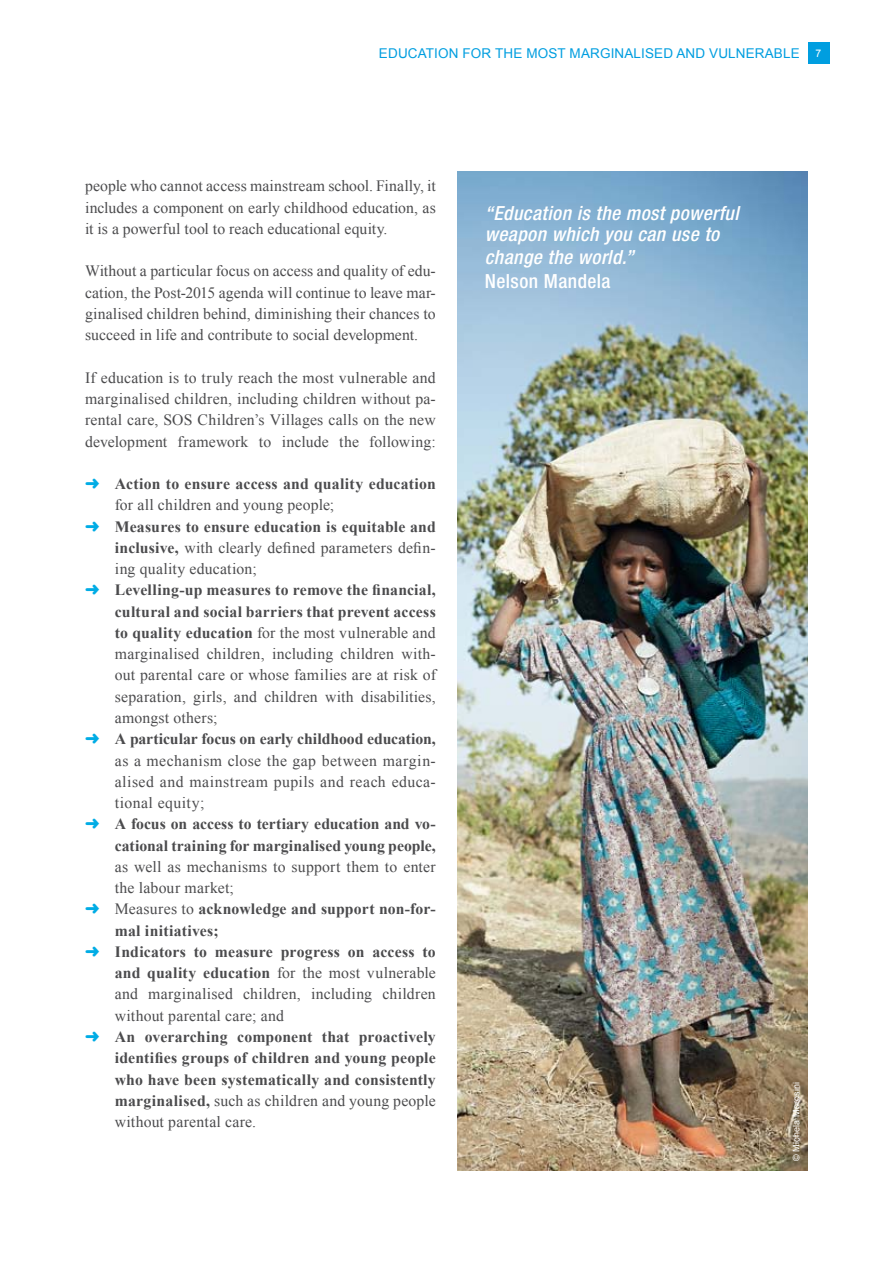
<style>
.page{position:relative;width:893px;height:1263px;background:#fff}
.page>*{position:absolute;margin:0;border:0;box-sizing:border-box;transform-origin:0 0}
.t1{font:italic 500 condensed 19.5px/21px "Helvetica Neue LT Std";letter-spacing:.025em;color:#fff}
.t2{font:500 condensed 19.5px "Helvetica Neue LT Std";letter-spacing:.025em;color:#fff}
.t3{font:15.75px/21.3px "Times New Roman";letter-spacing:.01em;color:#4b4b4d;text-align:justify}
.t4{font:700 15.75px/21.3px "Times New Roman";letter-spacing:.005em;color:#4b4b4d}
.t5{font:13.5px "Arial";letter-spacing:.01em;color:#009ee0}
.t6{font:10.5px "Arial";color:#fff}
.t7{font:9px "Arial";color:#fff}
.s1{font-weight:700}
.s2{font-weight:400}
</style>
<div class="page">
<img style="left:457px;top:171px;width:351px;height:999px">
<div style="left:808px;top:43px;width:21px;height:21px;background:#009ee0"></div>
<p class="t5" style="left:379px;top:45px;width:422px">EDUCATION FOR THE MOST MARGINALISED AND VULNERABLXXXE</p>
<p class="t6" style="left:816px;top:46px;width:7px">7</p>
<p class="t3" style="left:85px;top:175px;width:352px">people who cannot access mainstream school. Finally, it includes a component on early childhood education, as it is a powerful tool to reach educational equity.</p>
<p class="t3" style="left:85px;top:260px;width:352px">Without a particular focus on access and quality of edu&shy;cation, the Post-2015 agenda will continue to leave mar&shy;ginalised children behind, diminishing their chances to succeed in life and contribute to social development.</p>
<p class="t3" style="left:85px;top:367px;width:352px">If education is to truly reach the most vulnerable and marginalised children, including children without pa&shy;rental care, SOS Children’s Villages calls on the new development framework to include the following:</p>
<p class="t4" style="left:115px;top:473px;width:322px">Action to ensure access and quality education</p>
<p class="t3" style="left:115px;top:494px;width:221px">for all children and young people;</p>
<p class="t3" style="left:115px;top:515px;width:323px"><span class="s1">Measures to ensure education is equitable and inclusive,</span> with clearly defined parameters defin&shy;ing quality education;</p>
<p class="t3" style="left:115px;top:579px;width:323px"><span class="s1">Levelling-up measures to remove the financial, cultural and social barriers that prevent access to quality education</span> for the most vulnerable and marginalised children, including children with&shy;out parental care or whose families are at risk of separation, girls, and children with disabilities, amongst others;</p>
<p class="t4" style="left:115px;top:728px;width:322px">A particular focus on early childhood education,</p>
<p class="t3" style="left:115px;top:749px;width:323px">as a mechanism close the gap between margin&shy;alised and mainstream pupils and reach educa&shy;tional equity;</p>
<p class="t4" style="left:115px;top:813px;width:323px">A focus on access to tertiary education and vo&shy;cational training for marginalised young people,</p>
<p class="t3" style="left:115px;top:856px;width:323px;text-align:left">as well as mechanisms to support them to enter the labour market;<br>Measures to <span class="s1">acknowledge and support non-for&shy;mal initiatives;<br>Indicators to measure progress on access to and quality education</span> for the most vulnerable and marginalised children, including children without parental care; and</p>
<p class="t4" style="left:115px;top:1026px;width:322px;text-align:justify">An overarching component that proactively identifies groups of children and young people who have been systematically and consistently marginalised, <span class="s2">such as children and young people without parental care.</span></p>
<p class="t1" style="left:485px;top:203px;width:255px">“Education is the most powerful weapon which you can use to</p>
<p class="t1" style="left:485px;top:247px;width:151px">change the world.”</p>
<p class="t2" style="left:485px;top:269px;width:127px">Nelson Mandela</p>
<p class="t7" style="left:790px;top:1161px;width:81px;rotate:-90deg">© MICHELA MOROSINI</p>
</div>
